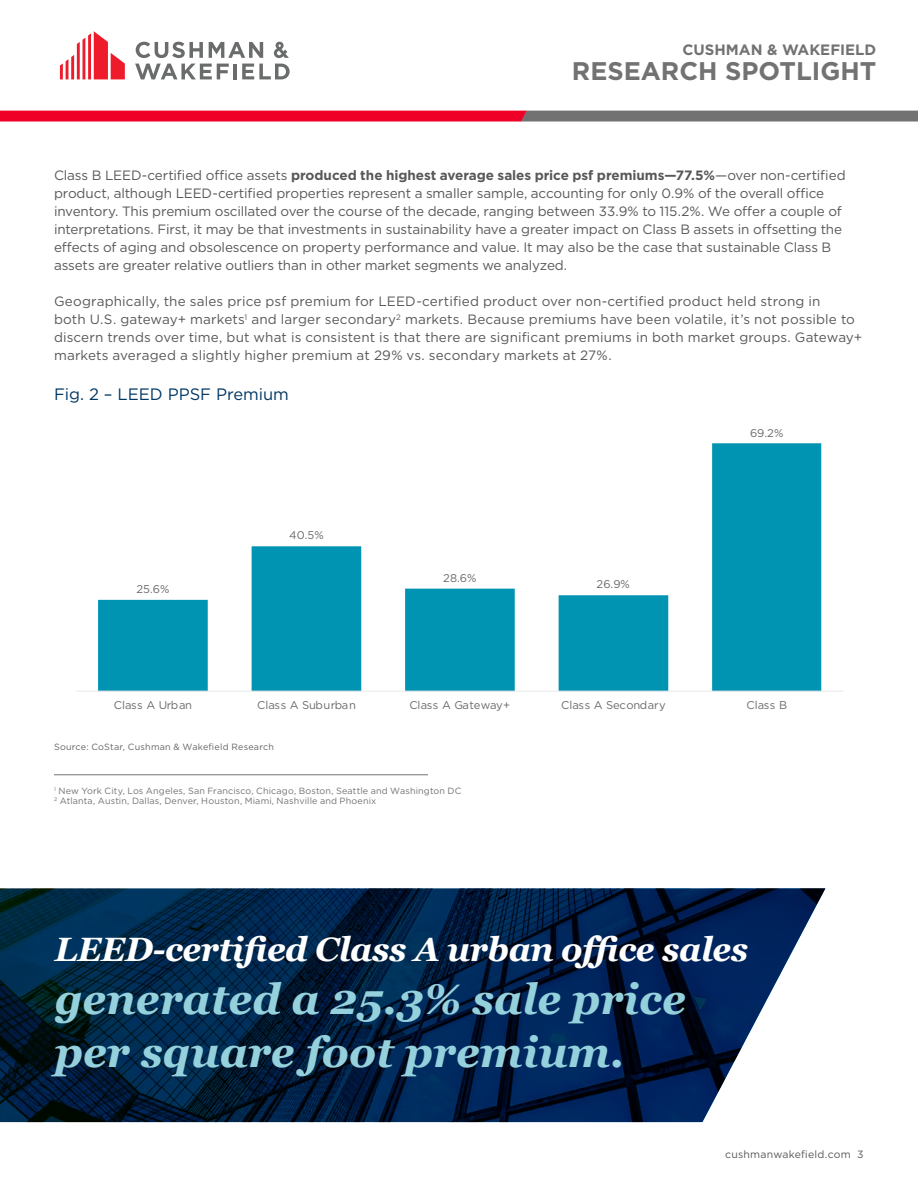
<style>
.page{position:relative;width:918px;height:1188px;background:#fff}
.page>*{position:absolute;margin:0;border:0;box-sizing:border-box;transform-origin:0 0}
.t1{font:italic 700 42.75px/52.8px "Georgia";color:#95d1dd}
.t2{font:italic 700 33.75px "Georgia";letter-spacing:-.015em;color:#fff}
.t3{font:700 25.5px "Gotham";color:#717271}
.chart_graph_header{font:16.5px "Gotham";color:#003864}
.t4{font:700 15px "Gotham";color:#717271}
.body_text{font:13.5px/18px "Gotham";letter-spacing:-.005em;color:#57585a}
.t5{font:11.25px "Gotham";letter-spacing:-.005em;color:#696b6b}
.t6{font:11.25px "Gotham";letter-spacing:-.025em;color:#696b6b}
.t7{font:10.5px "Gotham";letter-spacing:.02em;color:#57585a}
.t8{font:9px "Gotham";letter-spacing:.015em;color:#717271}
.legal{font:9px "Gotham";letter-spacing:.025em;color:#636366}
.s1{font-weight:700}
</style>
<div class="page">
<svg style="left:60px;top:31px;width:65px;height:48px"></svg>
<hr style="left:234px;top:64px;width:3px;height:15px;background:#6a6c6c">
<svg style="left:242px;top:64px;width:48px;height:15px"></svg>
<svg style="left:136px;top:42px;width:67px;height:16px"></svg>
<svg style="left:209px;top:42px;width:54px;height:16px"></svg>
<svg style="left:135px;top:64px;width:94px;height:15px"></svg>
<svg style="left:274px;top:42px;width:15px;height:16px"></svg>
<svg style="left:0;top:111px;width:918px;height:11px;background:#bc3a4f"></svg>
<img style="left:0;top:888px;width:825px;height:234px">
<hr style="left:54px;top:774px;width:374px;height:1px;background:#717271">
<svg style="left:98px;top:443px;width:723px;height:248px"></svg>
<hr style="left:76px;top:691px;width:767px;height:1px;background:#e8e9e9">
<p class="t4" style="left:682px;top:40px;width:195px">CUSHMAN &amp; WAKEFIELD</p>
<h3 class="t3" style="left:572px;top:54px;width:306px">RESEARCH SPOTLIGHT</h3>
<p class="body_text" style="left:54px;top:166px;width:793px">Class B LEED-certified office assets <span class="s1">produced the highest average sales price psf premiums—77.5%</span>—over non-certified product, although LEED-certified properties represent a smaller sample, accounting for only 0.9% of the overall office inventory. This premium oscillated over the course of the decade, ranging between 33.9% to 115.2%. We offer a couple of interpretations. First, it may be that investments in sustainability have a greater impact on Class B assets in offsetting the effects of aging and obsolescence on property performance and value. It may also be the case that sustainable Class B assets are greater relative outliers than in other market segments we analyzed.</p>
<p class="body_text" style="left:54px;top:292px;width:810px">Geographically, the sales price psf premium for LEED-certified product over non-certified product held strong in<br>both U.S. gateway+ markets<sup>1</sup> and larger secondary<sup>2</sup> markets. Because premiums have been volatile, it’s not possible to discern trends over time, but what is consistent is that there are significant premiums in both market groups. Gateway+ markets averaged a slightly higher premium at 29% vs. secondary markets at 27%.</p>
<p class="chart_graph_header" style="left:54px;top:383px;width:236px">Fig. 2 – LEED PPSF Premium</p>
<p class="t5" style="left:137px;top:582px;width:34px">25.6%</p>
<p class="t5" style="left:289px;top:528px;width:36px">40.5%</p>
<p class="t5" style="left:443px;top:571px;width:35px">28.6%</p>
<p class="t5" style="left:597px;top:577px;width:35px">26.9%</p>
<p class="t5" style="left:750px;top:425px;width:35px">69.2%</p>
<p class="t6" style="left:114px;top:698px;width:80px">Class A Urban</p>
<p class="t5" style="left:257px;top:698px;width:100px">Class A Suburban</p>
<p class="t6" style="left:409px;top:698px;width:102px">Class A Gateway+</p>
<p class="t5" style="left:561px;top:698px;width:106px">Class A Secondary</p>
<p class="t5" style="left:747px;top:698px;width:42px">Class B</p>
<p class="legal" style="left:54px;top:741px;width:222px">Source: CoStar, Cushman &amp; Wakefield Research</p>
<p class="t8" style="left:54px;top:785px;width:409px"><sup>1</sup> New York City, Los Angeles, San Francisco, Chicago, Boston, Seattle and Washington DC</p>
<p class="t8" style="left:54px;top:796px;width:324px"><sup>2</sup> Atlanta, Austin, Dallas, Denver, Houston, Miami, Nashville and Phoenix</p>
<p class="t2" style="left:55px;top:924px;width:695px">LEED-certified Class A urban office sales</p>
<p class="t1" style="left:55px;top:971px;width:633px">generated a 25.3% sale price per square foot premium.</p>
<p class="t7" style="left:725px;top:1148px;width:140px">cushmanwakefield.com 3</p>
</div>
